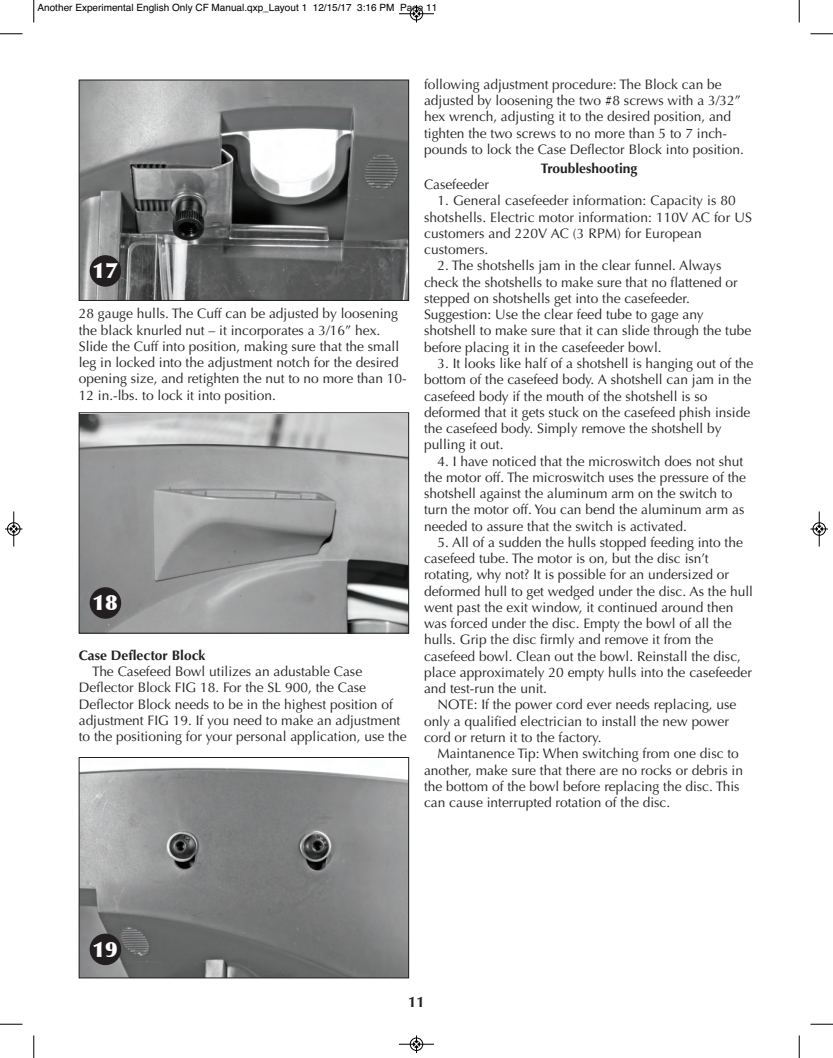
<style>
.page{position:relative;width:833px;height:1058px;background:#fff}
.page>*{position:absolute;margin:0;border:0;box-sizing:border-box;transform-origin:0 0}
.t1{font:900 21.25px "Optima";color:#fff}
.t2{font:700 15px "Optima";color:#231f20}
.t3{font:13.75px/16.2px "Optima LT Std";color:#231f20}
.t4{font:700 13.75px "Optima LT Std";color:#231f20}
.t5{font:10px "Helvetica";color:#000}
</style>
<div class="page">
<img style="left:81px;top:82px;width:326px;height:217px">
<div style="left:79px;top:80px;width:330px;height:221px;border:1px solid #231f20"></div>
<img style="left:81px;top:414px;width:326px;height:217px">
<div style="left:79px;top:412px;width:330px;height:221px;border:1px solid #231f20"></div>
<img style="left:81px;top:767px;width:326px;height:209px">
<div style="left:79px;top:757px;width:330px;height:221px;border:1px solid #231f20"></div>
<div style="left:90px;top:255px;width:31px;height:32px;background:#231f20;border-radius:50%"></div>
<div style="left:90px;top:587px;width:31px;height:31px;background:#231f20;border-radius:50%"></div>
<div style="left:90px;top:933px;width:31px;height:32px;background:#231f20;border-radius:50%"></div>
<svg style="left:33px;top:0;width:2px;height:22px"></svg>
<svg style="left:0;top:33px;width:22px;height:2px"></svg>
<svg style="left:798px;top:0;width:2px;height:22px"></svg>
<svg style="left:810px;top:33px;width:22px;height:2px"></svg>
<svg style="left:33px;top:1035px;width:2px;height:23px"></svg>
<svg style="left:0;top:1023px;width:22px;height:2px"></svg>
<svg style="left:798px;top:1035px;width:2px;height:23px"></svg>
<svg style="left:810px;top:1023px;width:22px;height:2px"></svg>
<hr style="left:399px;top:14px;width:35px;height:1px;background:#000">
<div style="left:410px;top:7px;width:13px;height:13px;border:1px solid #000;border-radius:50%"></div>
<svg style="left:413px;top:5px;width:6px;height:17px"></svg>
<hr style="left:399px;top:1044px;width:35px;height:1px;background:#000">
<div style="left:410px;top:1037px;width:13px;height:13px;border:1px solid #000;border-radius:50%"></div>
<svg style="left:413px;top:1035px;width:6px;height:17px"></svg>
<hr style="left:14px;top:511px;width:1px;height:35px;background:#000">
<div style="left:7px;top:522px;width:13px;height:13px;border:1px solid #000;border-radius:50%"></div>
<svg style="left:5px;top:526px;width:17px;height:6px"></svg>
<hr style="left:819px;top:511px;width:1px;height:35px;background:#000">
<div style="left:812px;top:522px;width:13px;height:13px;border:1px solid #000;border-radius:50%"></div>
<svg style="left:810px;top:526px;width:18px;height:6px"></svg>
<p class="t5" style="left:38px;top:2px;width:401px">Another Experimental English Only CF Manual.qxp_Layout 1 12/15/17 3:16 PM Page 11</p>
<h1 class="t1" style="left:93px;top:258px;width:27px">17</h1>
<p class="t3" style="left:79px;top:307px;width:329px">28 gauge hulls. The Cuff can be adjusted by loosening the black knurled nut – it incorporates a 3/16” hex.<br>Slide the Cuff into position, making sure that the small leg in locked into the adjustment notch for the desired opening size, and retighten the nut to no more than 10- 12 in.-lbs. to lock it into position.</p>
<h1 class="t1" style="left:93px;top:590px;width:27px">18</h1>
<p class="t4" style="left:79px;top:649px;width:128px">Case Deflector Block</p>
<p class="t3" style="left:79px;top:664px;width:329px;text-indent:14px">The Casefeed Bowl utilizes an adustable Case Deflector Block FIG 18. For the SL 900, the Case Deflector Block needs to be in the highest position of adjustment FIG 19. If you need to make an adjustment to the positioning for your personal application, use the</p>
<p class="t3" style="left:424px;top:77px;width:321px">following adjustment procedure: The Block can be adjusted by loosening the two #8 screws with a 3/32” hex wrench, adjusting it to the desired position, and tighten the two screws to no more than 5 to 7 inch&shy;pounds to lock the Case Deflector Block into position.</p>
<p class="t4" style="left:540px;top:163px;width:98px">Troubleshooting</p>
<p class="t3" style="left:424px;top:178px;width:66px">Casefeeder</p>
<p class="t3" style="left:424px;top:194px;width:329px;text-indent:14px">1. General casefeeder information: Capacity is 80 shotshells. Electric motor information: 110V AC for US customers and 220V AC (3 RPM) for European customers.</p>
<p class="t3" style="left:424px;top:259px;width:329px;text-indent:14px">2. The shotshells jam in the clear funnel. Always check the shotshells to make sure that no flattened or stepped on shotshells get into the casefeeder.<br>Suggestion: Use the clear feed tube to gage any shotshell to make sure that it can slide through the tube before placing it in the casefeeder bowl.</p>
<p class="t3" style="left:424px;top:356px;width:331px;text-indent:14px">3. It looks like half of a shotshell is hanging out of the bottom of the casefeed body. A shotshell can jam in the casefeed body if the mouth of the shotshell is so deformed that it gets stuck on the casefeed phish inside the casefeed body. Simply remove the shotshell by pulling it out.</p>
<p class="t3" style="left:424px;top:454px;width:323px;text-indent:14px">4. I have noticed that the microswitch does not shut the motor off. The microswitch uses the pressure of the shotshell against the aluminum arm on the switch to turn the motor off. You can bend the aluminum arm as needed to assure that the switch is activated.</p>
<p class="t3" style="left:424px;top:535px;width:330px;text-indent:14px">5. All of a sudden the hulls stopped feeding into the casefeed tube. The motor is on, but the disc isn’t rotating, why not? It is possible for an undersized or deformed hull to get wedged under the disc. As the hull went past the exit window, it continued around then was forced under the disc. Empty the bowl of all the hulls. Grip the disc firmly and remove it from the casefeed bowl. Clean out the bowl. Reinstall the disc, place approximately 20 empty hulls into the casefeeder and test-run the unit.</p>
<p class="t3" style="left:424px;top:698px;width:314px;text-indent:14px">NOTE: If the power cord ever needs replacing, use only a qualified electrician to install the new power cord or return it to the factory.</p>
<p class="t3" style="left:424px;top:746px;width:320px;text-indent:14px">Maintanence Tip: When switching from one disc to another, make sure that there are no rocks or debris in the bottom of the bowl before replacing the disc. This can cause interrupted rotation of the disc.</p>
<h1 class="t1" style="left:93px;top:936px;width:27px">19</h1>
<p class="t2" style="left:408px;top:992px;width:18px">11</p>
</div>
